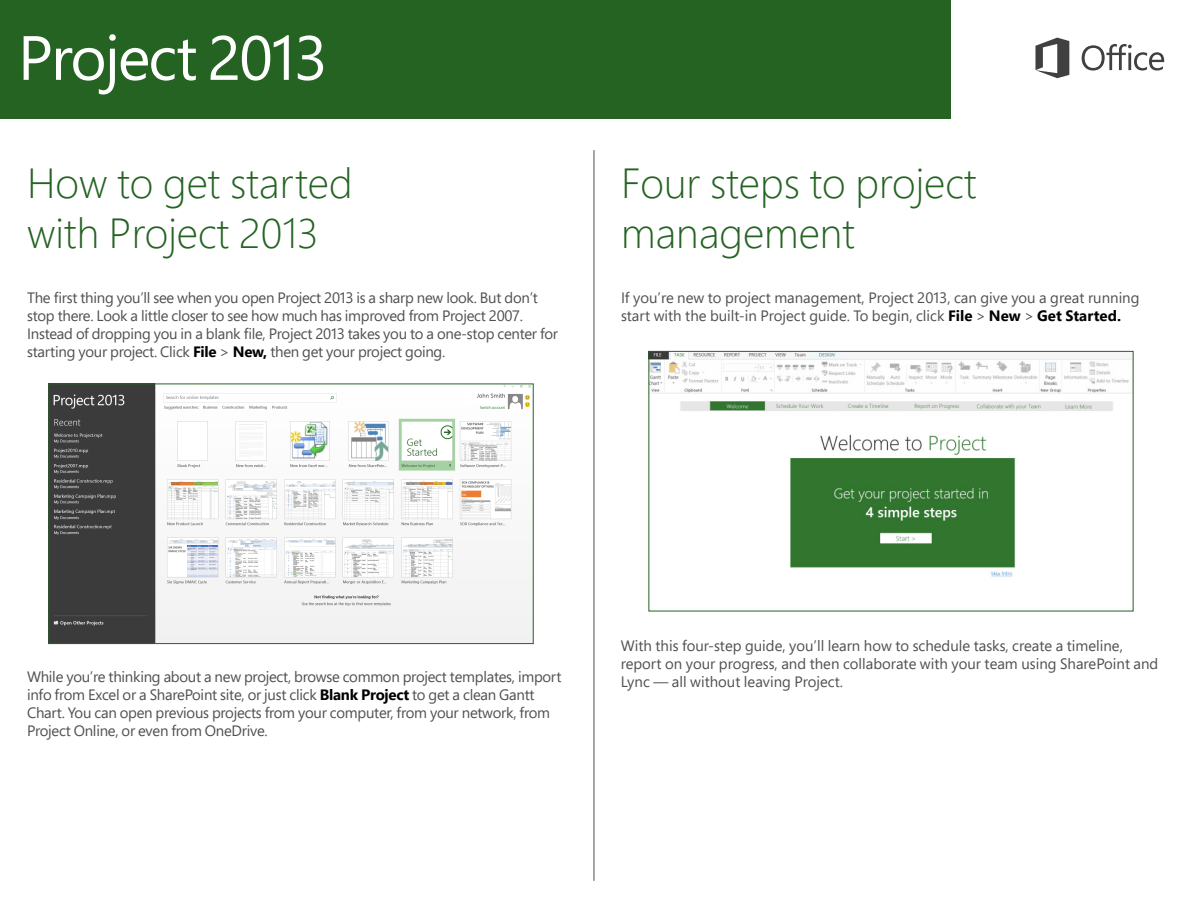
<style>
.page{position:relative;width:1188px;height:918px;background:#fff}
.page>*{position:absolute;margin:0;border:0;box-sizing:border-box;transform-origin:0 0}
.t1{font:300 42px/50.4px "Segoe Pro";color:#256323}
.t2{font:15px/18px "Segoe Pro";letter-spacing:-.02em;color:#505050}
.t3{font:15px/18px "Segoe Pro";color:#505050}
.s1{font-weight:700;color:#000}
</style>
<div class="page">
<div style="left:0;top:0;width:950px;height:119px;background:#256323"></div>
<svg style="left:1082px;top:44px;width:82px;height:27px"></svg>
<svg style="left:1035px;top:38px;width:34px;height:40px"></svg>
<svg style="left:24px;top:36px;width:26px;height:44px"></svg>
<svg style="left:56px;top:34px;width:140px;height:60px"></svg>
<svg style="left:211px;top:35px;width:78px;height:46px"></svg>
<svg style="left:298px;top:35px;width:25px;height:46px"></svg>
<hr style="left:594px;top:150px;width:1px;height:731px;background:#505050">
<img style="left:51px;top:386px;width:481px;height:256px">
<div style="left:49px;top:384px;width:485px;height:260px;border:1px solid #256323"></div>
<img style="left:650px;top:353px;width:482px;height:224px">
<div style="left:648px;top:351px;width:486px;height:260px;border:1px solid #256323"></div>
<p class="t1" style="left:27px;top:157px;width:327px">How to get started with Project 2013</p>
<p class="t2" style="left:27px;top:288px;width:533px">The first thing you’ll see when you open Project 2013 is a sharp new look. But don’t stop there. Look a little closer to see how much has improved from Project 2007.<br>Instead of dropping you in a blank file, Project 2013 takes you to a one-stop center for starting your project. Click <span class="s1">File</span> &gt; <span class="s1">New,</span> then get your project going.</p>
<p class="t1" style="left:621px;top:157px;width:357px">Four steps to project management</p>
<p class="t3" style="left:621px;top:288px;width:520px">If you’re new to project management, Project 2013, can give you a great running start with the built-in Project guide. To begin, click <span class="s1">File</span> &gt; <span class="s1">New</span> &gt; <span class="s1">Get Started.</span></p>
<p class="t2" style="left:27px;top:668px;width:536px">While you’re thinking about a new project, browse common project templates, import info from Excel or a SharePoint site, or just click <span class="s1">Blank Project</span> to get a clean Gantt Chart. You can open previous projects from your computer, from your network, from Project Online, or even from OneDrive.</p>
<p class="t3" style="left:621px;top:637px;width:539px">With this four-step guide, you’ll learn how to schedule tasks, create a timeline, report on your progress, and then collaborate with your team using SharePoint and<br>Lync — all without leaving Project.</p>
</div>
